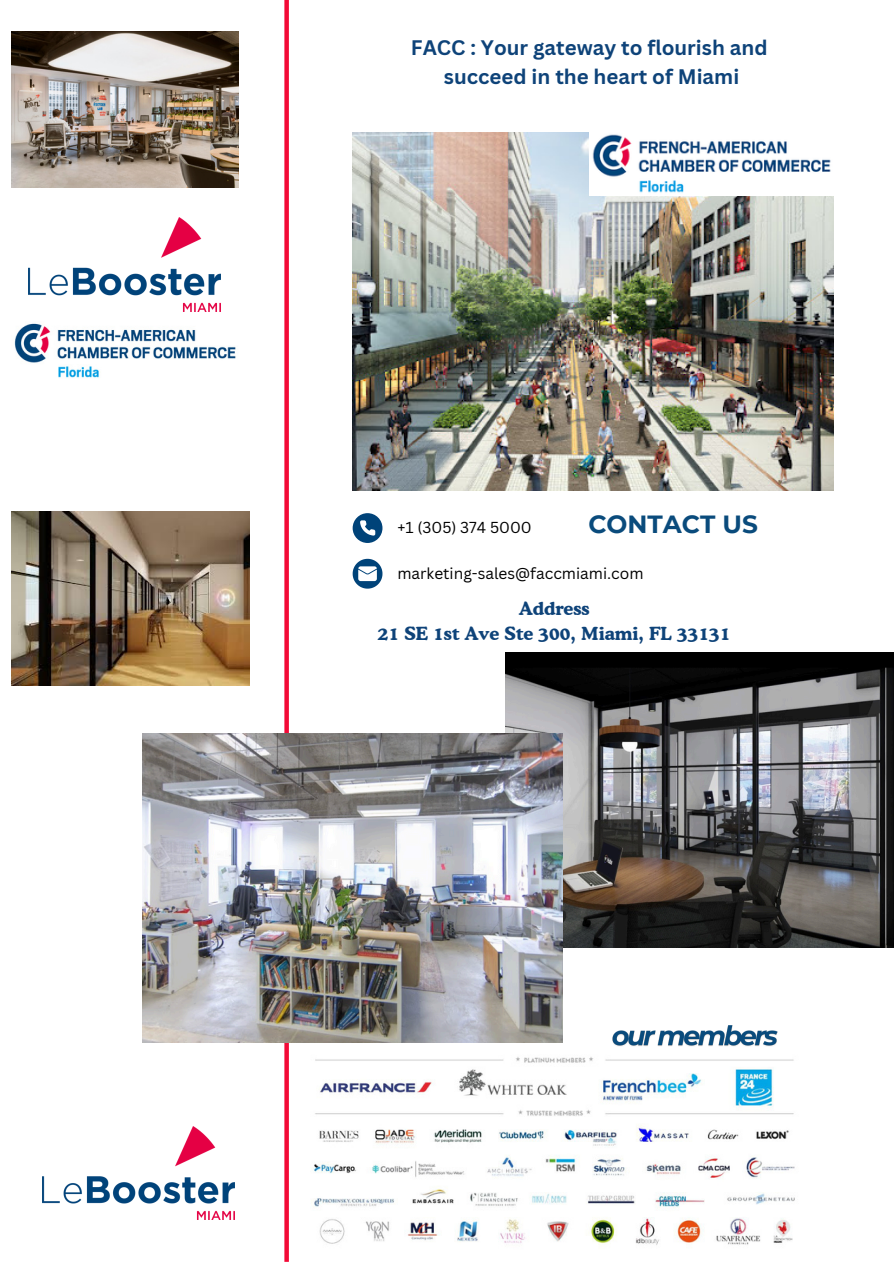
<style>
.page{position:relative;width:894px;height:1264px;background:#fff}
.page>*{position:absolute;margin:0;border:0;box-sizing:border-box;transform-origin:0 0}
.t1{font:700 24.75px "Montserrat";color:#0a4b7c}
.t2{font:700 20.4px/28.2px "Canva Sans";color:#0e4379;text-align:center}
.t3{font:700 18px/24.8px "Cooper BT";color:#0e4379;text-align:center}
.t4{font:15.45px "Canva Sans";color:#000}
</style>
<div class="page">
<svg style="left:352px;top:513px;width:30px;height:30px"></svg>
<svg style="left:352px;top:559px;width:30px;height:29px"></svg>
<div style="left:284px;top:0;width:5px;height:1261px;background:#f30a37"></div>
<img style="left:43px;top:1126px;width:191px;height:93px">
<img style="left:505px;top:652px;width:388px;height:295px">
<img style="left:352px;top:132px;width:481px;height:358px">
<img style="left:589px;top:132px;width:244px;height:63px">
<img style="left:142px;top:734px;width:420px;height:308px">
<img style="left:11px;top:511px;width:239px;height:174px">
<img style="left:11px;top:31px;width:227px;height:157px">
<img style="left:14px;top:323px;width:222px;height:55px">
<img style="left:313px;top:1057px;width:482px;height:188px">
<img style="left:612px;top:1025px;width:166px;height:21px">
<img style="left:29px;top:218px;width:191px;height:93px">
<p class="t2" style="left:411px;top:33px;width:358px">FACC : Your gateway to flourish and succeed in the heart of Miami</p>
<p class="t1" style="left:588px;top:509px;width:171px">CONTACT US</p>
<p class="t4" style="left:397px;top:562px;width:248px">marketing-sales@faccmiami.com</p>
<h4 class="t4" style="left:397px;top:516px;width:136px">+1 (305) 374 5000</h4>
<p class="t3" style="left:378px;top:596px;width:354px">Address<br>21 SE 1st Ave Ste 300, Miami, FL 33131</p>
</div>
